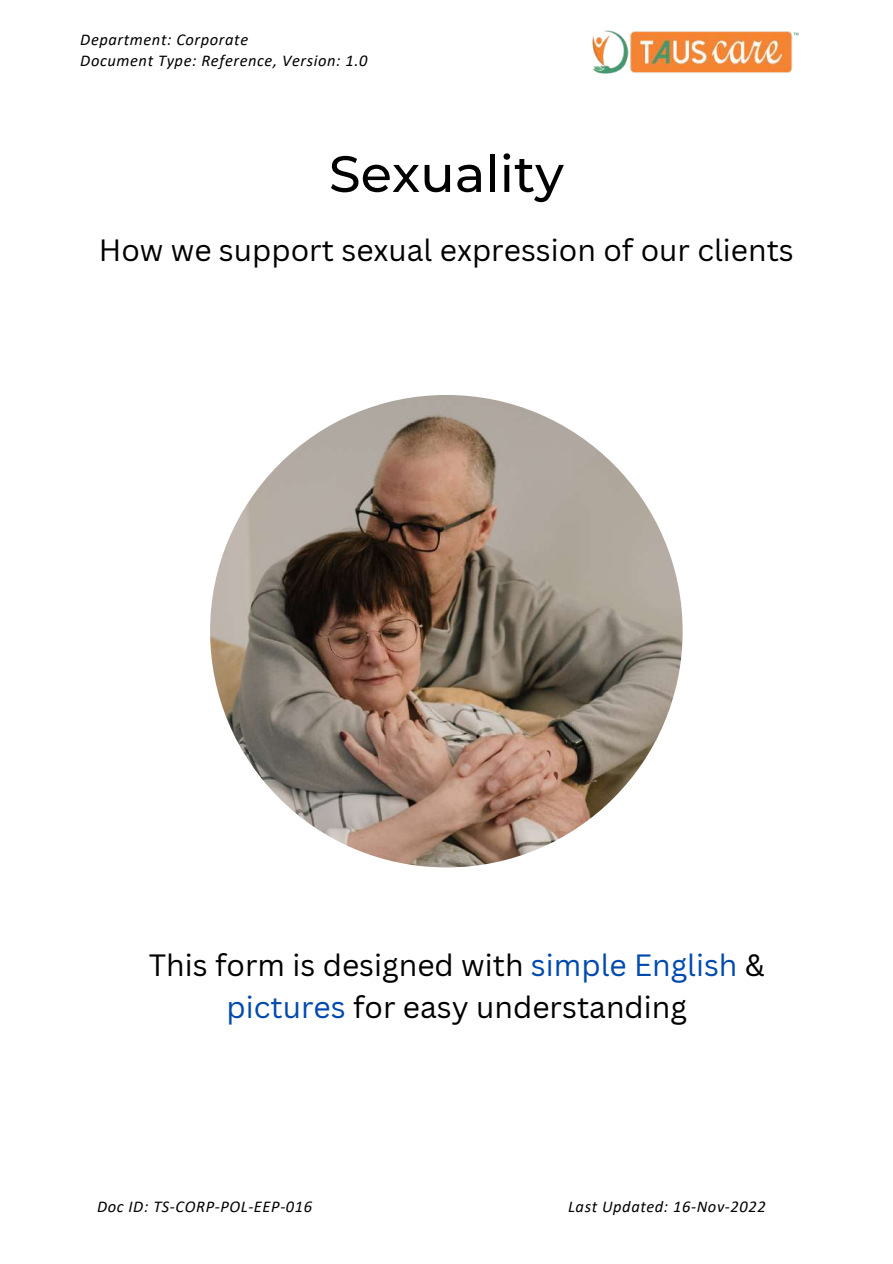
<style>
.page{position:relative;width:893px;height:1264px;background:#fff}
.page>*{position:absolute;margin:0;border:0;box-sizing:border-box;transform-origin:0 0}
.t1{font:500 51px "Montserrat";color:#000}
.t2{font:30px/41.5px "Canva Sans";color:#000;text-align:center}
.t3{font:italic 16.5px/21.3px "Calibri";letter-spacing:.035em;color:#000}
.s1{color:#004aad}
</style>
<div class="page">
<img style="left:210px;top:395px;width:472px;height:472px;border-radius:50%">
<img style="left:592px;top:30px;width:207px;height:44px">
<p class="t3" style="left:80px;top:30px;width:288px">Department: Corporate<br>Document Type: Reference, Version: 1.0</p>
<h1 class="t1" style="left:329px;top:142px;width:236px">Sexuality</h1>
<p class="t2" style="left:99px;top:228px;width:696px">How we support sexual expression of our clients</p>
<p class="t2" style="left:149px;top:943px;width:617px">This form is designed with <span class="s1">simple English</span> &amp; <span class="s1">pictures</span> for easy understanding</p>
<p class="t3" style="left:97px;top:1197px;width:216px">Doc ID: TS-CORP-POL-EEP-016</p>
<p class="t3" style="left:568px;top:1197px;width:199px">Last Updated: 16-Nov-2022</p>
</div>
